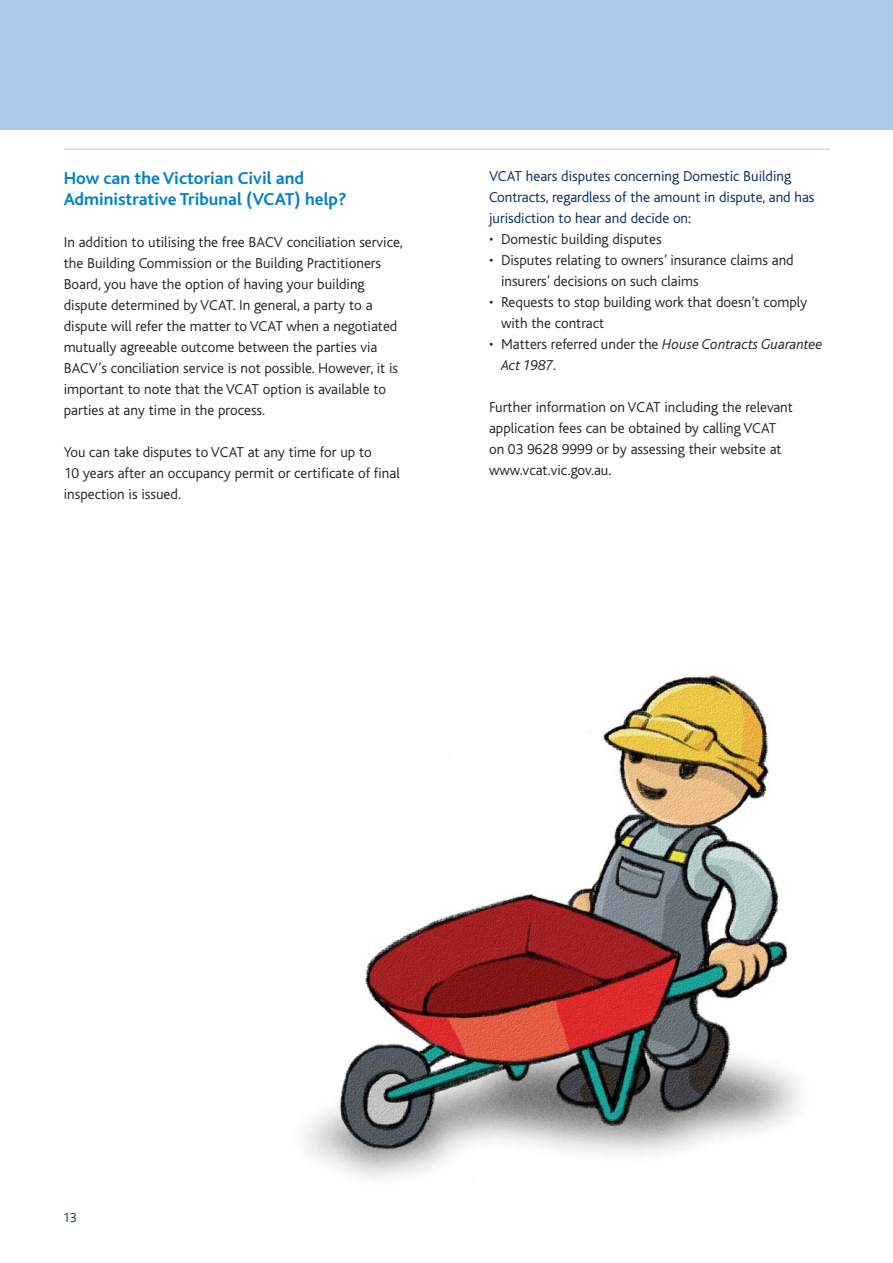
<style>
.page{position:relative;width:893px;height:1263px;background:#fff}
.page>*{position:absolute;margin:0;border:0;box-sizing:border-box;transform-origin:0 0}
.t1{font:700 18px/21px "Bliss";color:#0081c6}
.t2{font:300 15px/21px "Bliss";color:#231f20}
.t3{font:300 15px/21px "Bliss";color:#002a5c}
.t4{font:italic 300 15px/21px "Bliss";color:#231f20}
.t5{font:300 13.5px "Bliss";color:#002a5c}
.s1{font-style:normal}
</style>
<div class="page">
<div style="left:0;top:0;width:893px;height:129px;background:#aacbe9"></div>
<img style="left:305px;top:674px;width:495px;height:505px">
<hr style="left:64px;top:149px;width:765px;height:1px;background:#aacbe9">
<p class="t1" style="left:64px;top:169px;width:284px">How can the Victorian Civil and<br>Administrative Tribunal (VCAT) help?</p>
<p class="t2" style="left:64px;top:232px;width:341px">In addition to utilising the free BACV conciliation service, the Building Commission or the Building Practitioners Board, you have the option of having your building dispute determined by VCAT. In general, a party to a dispute will refer the matter to VCAT when a negotiated mutually agreeable outcome between the parties via BACV’s conciliation service is not possible. However, it is important to note that the VCAT option is available to parties at any time in the process.</p>
<p class="t2" style="left:64px;top:442px;width:337px">You can take disputes to VCAT at any time for up to<br>10 years after an occupancy permit or certificate of final inspection is issued.</p>
<p class="t3" style="left:489px;top:166px;width:327px">VCAT hears disputes concerning Domestic Building<br>Contracts, regardless of the amount in dispute, and has jurisdiction to hear and decide on:</p>
<p class="t2" style="left:489px;top:229px;width:174px">• Domestic building disputes</p>
<p class="t2" style="left:501px;top:250px;width:294px;text-indent:-12px">• Disputes relating to owners’ insurance claims and insurers’ decisions on such claims</p>
<p class="t2" style="left:501px;top:292px;width:308px;text-indent:-12px">• Requests to stop building work that doesn’t comply with the contract</p>
<p class="t4" style="left:501px;top:335px;width:323px;text-indent:-12px"><span class="s1">• Matters referred under the</span> House Contracts Guarantee<br>Act 1987<span class="s1">.</span></p>
<p class="t2" style="left:489px;top:397px;width:305px">Further information on VCAT including the relevant application fees can be obtained by calling VCAT on 03 9628 9999 or by assessing their website at www.vcat.vic.gov.au.</p>
<p class="t5" style="left:63px;top:1211px;width:15px">13</p>
</div>
